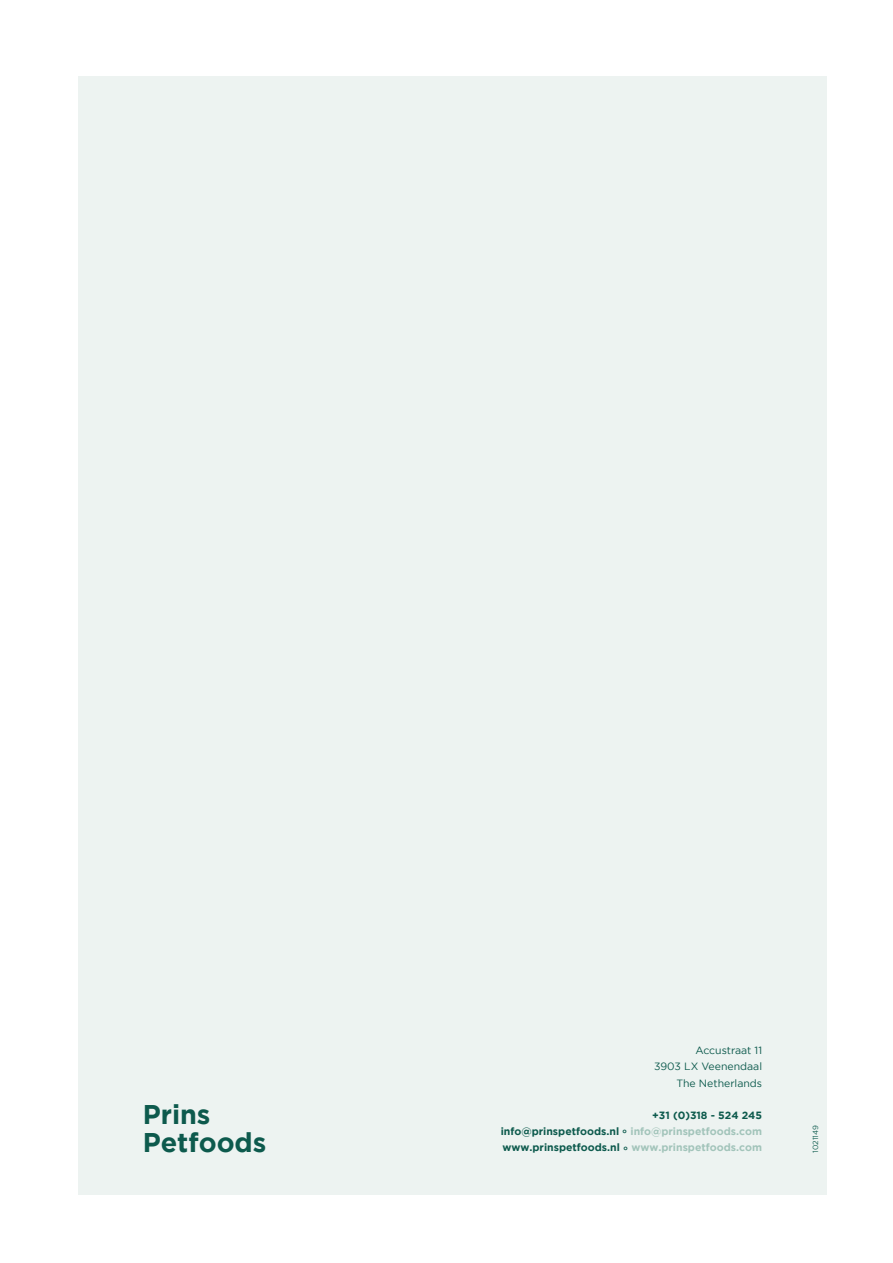
<style>
.page{position:relative;width:893px;height:1263px;background:#fff}
.page>*{position:absolute;margin:0;border:0;box-sizing:border-box;transform-origin:0 0}
.t1{font:700 27px/27.6px "Gotham";color:#0d5a4d}
.t2{font:700 10.5px/16.2px "Gotham";color:#0d5a4d;text-align:justify}
.t3{font:10.5px/16.2px "Gotham";color:#0d5a4d;text-align:right}
.t4{font:7.5px "Gotham";color:#0d5a4d}
.s1{color:#a2c4ba}
</style>
<div class="page">
<div style="left:78px;top:77px;width:749px;height:1118px;background:#edf3f1"></div>
<h1 class="t1" style="left:143px;top:1100px;width:125px">Prins<br>Petfoods</h1>
<p class="t3" style="left:654px;top:1042px;width:110px">Accustraat 11<br>3903 LX Veenendaal<br>The Netherlands</p>
<p class="t2" style="left:501px;top:1107px;width:263px;text-indent:151px">+31 (0)318 - 524 245 info@prinspetfoods.nl ° <span class="s1">info@prinspetfoods.com </span>www.prinspetfoods.nl ° <span class="s1">www.prinspetfoods.com</span></p>
<p class="t4" style="left:811px;top:1153px;width:29px;rotate:-90deg">1021149</p>
</div>
